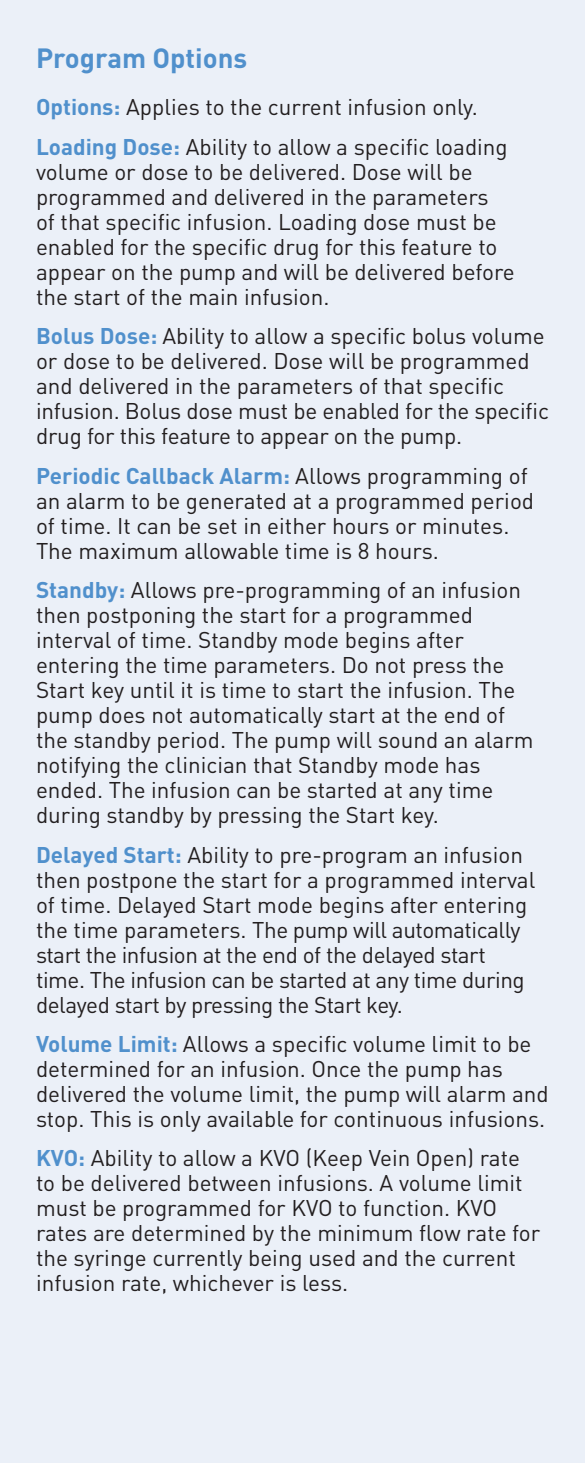
<style>
.page{position:relative;width:585px;height:1463px;background:#fff}
.page>*{position:absolute;margin:0;border:0;box-sizing:border-box;transform-origin:0 0}
.t1{font:700 27.5px "DIN";color:#5090cc}
.t2{font:22.5px/25px "DIN";color:#231f20}
.t3{font:22.5px/25px "DIN";letter-spacing:-.02em;color:#231f20}
.s1{font-weight:700;color:#5090cc}
</style>
<div class="page">
<div style="left:0;top:0;width:585px;height:1462px;background:#ebf0f8"></div>
<p class="t1" style="left:36px;top:40px;width:213px">Program Options</p>
<p class="t2" style="left:36px;top:87px;width:473px;line-height:39.5px"><span class="s1">Options:</span> Applies to the current infusion only.<br><span class="s1">Loading Dose:</span> Ability to allow a specific loading</p>
<p class="t2" style="left:36px;top:159px;width:480px">volume or dose to be delivered. Dose will be programmed and delivered in the parameters<br>of that specific infusion. Loading dose must be enabled for the specific drug for this feature to appear on the pump and will be delivered before the start of the main infusion.</p>
<p class="t2" style="left:36px;top:323px;width:515px"><span class="s1">Bolus Dose:</span> Ability to allow a specific bolus volume or dose to be delivered. Dose will be programmed and delivered in the parameters of that specific infusion. Bolus dose must be enabled for the specific drug for this feature to appear on the pump.</p>
<p class="t2" style="left:36px;top:462px;width:500px"><span class="s1">Periodic Callback Alarm:</span> Allows programming of an alarm to be generated at a programmed period of time. It can be set in either hours or minutes.<br>The maximum allowable time is 8 hours.</p>
<p class="t2" style="left:36px;top:577px;width:499px"><span class="s1">Standby:</span> Allows pre-programming of an infusion then postponing the start for a programmed interval of time. Standby mode begins after entering the time parameters. Do not press the Start key until it is time to start the infusion. The pump does not automatically start at the end of the standby period. The pump will sound an alarm notifying the clinician that Standby mode has ended. The infusion can be started at any time during standby by pressing the Start key.</p>
<p class="t3" style="left:36px;top:841px;width:501px"><span class="s1">Delayed Start:</span> Ability to pre-program an infusion then postpone the start for a programmed interval of time. Delayed Start mode begins after entering the time parameters. The pump will automatically start the infusion at the end of the delayed start time. The infusion can be started at any time during delayed start by pressing the Start key.</p>
<p class="t2" style="left:36px;top:1031px;width:514px"><span class="s1">Volume Limit:</span> Allows a specific volume limit to be determined for an infusion. Once the pump has delivered the volume limit, the pump will alarm and stop. This is only available for continuous infusions.</p>
<p class="t2" style="left:36px;top:1145px;width:506px"><span class="s1">KVO:</span> Ability to allow a KVO (Keep Vein Open) rate to be delivered between infusions. A volume limit must be programmed for KVO to function. KVO rates are determined by the minimum flow rate for the syringe currently being used and the current infusion rate, whichever is less.</p>
</div>
